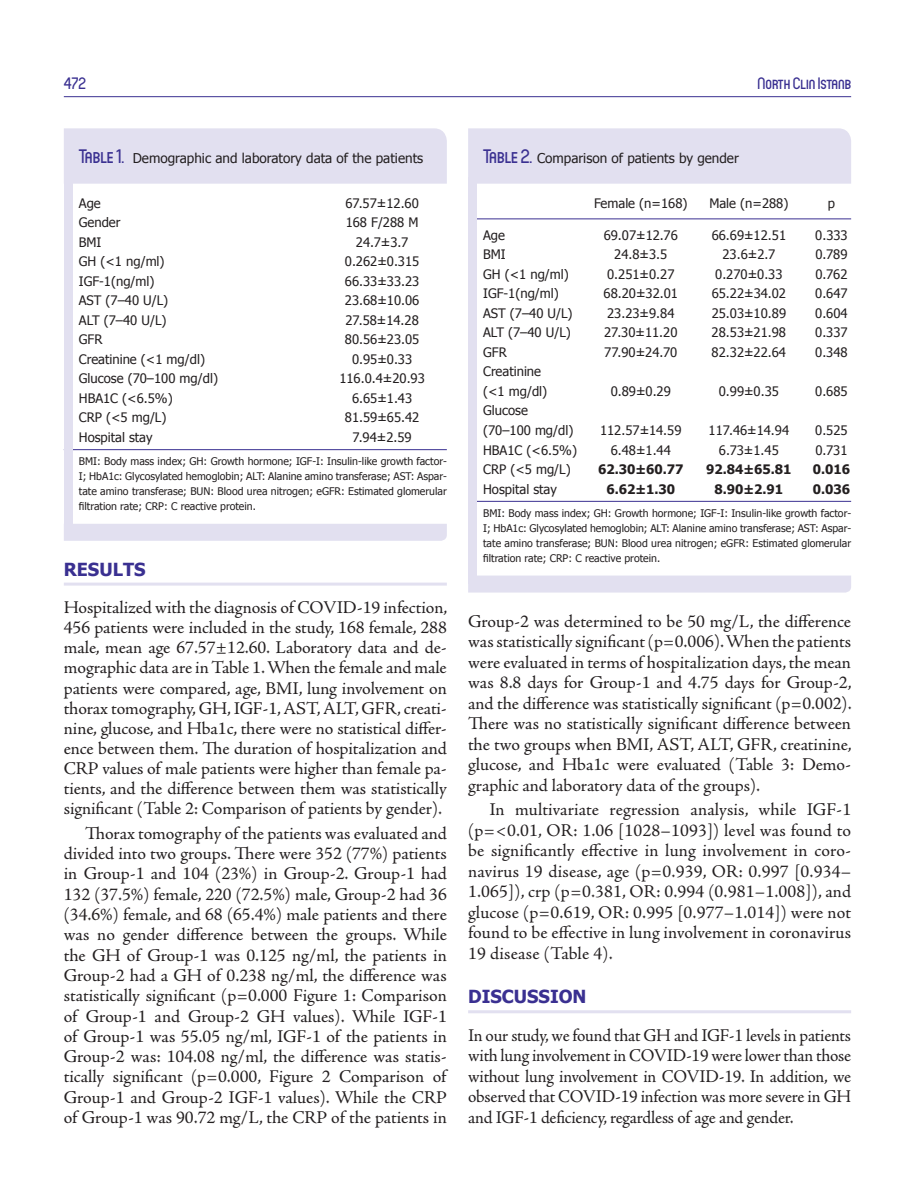
<style>
.page{position:relative;width:915px;height:1191px;background:#fff}
.page>*{position:absolute;margin:0;border:0;box-sizing:border-box;transform-origin:0 0}
._01__Yazı_Metni_NCI{font:18px/20.5px "Adobe Jenson Pro";letter-spacing:-.005em;color:#231f20;text-align:justify}
._06__Yazı_Konu_Basli{font:700 18px "Tahoma";color:#3a3091}
.t1{font:500 16.5px "Circula";color:#3a3091}
._07__Tablo_Baslik_NC{font:13.5px "Tahoma";color:#231f20}
.t2{font:13.05px/19.5px "Tahoma";color:#231f20}
.t3{font:700 13.05px "Tahoma";color:#231f20}
.t4{font:10.5px/15px "Tahoma";color:#231f20;text-align:justify}
.s1{font-family:"Circula";font-weight:500;font-size:19.5px;color:#3a3091}
</style>
<div class="page">
<hr style="left:64px;top:96px;width:786px;height:1px;background:#3a3091">
<hr style="left:64px;top:582px;width:382px;height:3px;background:#e2e0f0">
<hr style="left:468px;top:1010px;width:382px;height:3px;background:#e2e0f0">
<div style="left:64px;top:524px;width:382px;height:17px;background:#e2e0f0"></div>
<div style="left:64px;top:128px;width:382px;height:56px;background:#e2e0f0"></div>
<hr style="left:64px;top:449px;width:382px;height:1px;background:#3a3091">
<div style="left:64px;top:177px;width:8px;height:355px;background:#e2e0f0"></div>
<div style="left:468px;top:575px;width:382px;height:17px;background:#e2e0f0"></div>
<div style="left:468px;top:128px;width:382px;height:56px;background:#e2e0f0"></div>
<hr style="left:468px;top:501px;width:382px;height:1px;background:#3a3091">
<hr style="left:468px;top:218px;width:382px;height:1px;background:#3a3091">
<div style="left:468px;top:177px;width:8px;height:407px;background:#e2e0f0"></div>
<p class="t1" style="left:64px;top:73px;width:23px">472</p>
<p class="t1" style="left:757px;top:73px;width:95px">North Clin Istanb</p>
<p class="_07__Tablo_Baslik_NC" style="left:79px;top:149px;width:346px"><span class="s1">Table 1.</span> Demographic and laboratory data of the patients</p>
<p class="t2" style="left:79px;top:192px;width:23px">Age</p>
<p class="t2" style="left:345px;top:192px;width:75px">67.57±12.60</p>
<p class="t2" style="left:79px;top:212px;width:43px">Gender</p>
<p class="t2" style="left:345px;top:212px;width:74px">168 F/288 M</p>
<p class="t2" style="left:79px;top:231px;width:24px">BMI</p>
<p class="t2" style="left:356px;top:231px;width:54px">24.7±3.7</p>
<p class="t2" style="left:79px;top:251px;width:87px">GH (&lt;1 ng/ml)</p>
<p class="t2" style="left:345px;top:251px;width:76px">0.262±0.315</p>
<p class="t2" style="left:79px;top:270px;width:77px">IGF-1(ng/ml)</p>
<p class="t2" style="left:345px;top:270px;width:76px">66.33±33.23</p>
<p class="t2" style="left:79px;top:290px;width:91px">AST (7–40 U/L)</p>
<p class="t2" style="left:345px;top:290px;width:76px">23.68±10.06</p>
<p class="t2" style="left:79px;top:309px;width:89px">ALT (7–40 U/L)</p>
<p class="t2" style="left:345px;top:309px;width:75px">27.58±14.28</p>
<p class="t2" style="left:79px;top:329px;width:25px">GFR</p>
<p class="t2" style="left:345px;top:329px;width:76px">80.56±23.05</p>
<p class="t2" style="left:79px;top:348px;width:128px">Creatinine (&lt;1 mg/dl)</p>
<p class="t2" style="left:352px;top:348px;width:62px">0.95±0.33</p>
<p class="t2" style="left:79px;top:368px;width:141px">Glucose (70–100 mg/dl)</p>
<p class="t2" style="left:339px;top:368px;width:87px">116.0.4±20.93</p>
<p class="t2" style="left:79px;top:387px;width:95px">HBA1C (&lt;6.5%)</p>
<p class="t2" style="left:352px;top:387px;width:62px">6.65±1.43</p>
<p class="t2" style="left:79px;top:407px;width:89px">CRP (&lt;5 mg/L)</p>
<p class="t2" style="left:345px;top:407px;width:76px">81.59±65.42</p>
<p class="t2" style="left:79px;top:426px;width:75px">Hospital stay</p>
<p class="t2" style="left:352px;top:426px;width:61px">7.94±2.59</p>
<p class="t4" style="left:79px;top:453px;width:369px">BMI: Body mass index; GH: Growth hormone; IGF-I: Insulin-like growth factor-I; HbA1c: Glycosylated hemoglobin; ALT: Alanine amino transferase; AST: Aspar&shy;tate amino transferase; BUN: Blood urea nitrogen; eGFR: Estimated glomerular filtration rate; CRP: C reactive protein.</p>
<p class="_06__Yazı_Konu_Basli" style="left:64px;top:556px;width:83px">RESULTS</p>
<p class="_01__Yazı_Metni_NCI" style="left:64px;top:597px;width:385px;line-height:20.1px">Hospitalized with the diagnosis of COVID-19 infection, 456 patients were included in the study, 168 female, 288 male, mean age 67.57±12.60. Laboratory data and de&shy;mographic data are in Table 1. When the female and male patients were compared, age, BMI, lung involvement on thorax tomography, GH, IGF-1, AST, ALT, GFR, creati&shy;nine, glucose, and Hba1c, there were no statistical differ&shy;ence between them. The duration of hospitalization and CRP values of male patients were higher than female pa&shy;tients, and the difference between them was statistically significant (Table 2: Comparison of patients by gender).</p>
<p class="_01__Yazı_Metni_NCI" style="left:64px;top:823px;width:384px;text-indent:21px">Thorax tomography of the patients was evaluated and divided into two groups. There were 352 (77%) patients in Group-1 and 104 (23%) in Group-2. Group-1 had 132 (37.5%) female, 220 (72.5%) male, Group-2 had 36 (34.6%) female, and 68 (65.4%) male patients and there was no gender difference between the groups. While the GH of Group-1 was 0.125 ng/ml, the patients in Group-2 had a GH of 0.238 ng/ml, the difference was statistically significant (p=0.000 Figure 1: Comparison of Group-1 and Group-2 GH values). While IGF-1 of Group-1 was 55.05 ng/ml, IGF-1 of the patients in Group-2 was: 104.08 ng/ml, the difference was statis&shy;tically significant (p=0.000, Figure 2 Comparison of Group-1 and Group-2 IGF-1 values). While the CRP of Group-1 was 90.72 mg/L, the CRP of the patients in</p>
<p class="_07__Tablo_Baslik_NC" style="left:483px;top:149px;width:257px"><span class="s1">Table 2.</span> Comparison of patients by gender</p>
<p class="t2" style="left:594px;top:192px;width:95px">Female (n=168)</p>
<p class="t2" style="left:709px;top:192px;width:80px">Male (n=288)</p>
<p class="t2" style="left:827px;top:192px;width:9px">p</p>
<p class="t2" style="left:483px;top:225px;width:23px">Age</p>
<p class="t2" style="left:603px;top:225px;width:76px">69.07±12.76</p>
<p class="t2" style="left:711px;top:225px;width:76px">66.69±12.51</p>
<p class="t2" style="left:815px;top:225px;width:34px">0.333</p>
<p class="t2" style="left:483px;top:244px;width:24px">BMI</p>
<p class="t2" style="left:614px;top:244px;width:54px">24.8±3.5</p>
<p class="t2" style="left:722px;top:244px;width:54px">23.6±2.7</p>
<p class="t2" style="left:815px;top:244px;width:34px">0.789</p>
<p class="t2" style="left:483px;top:264px;width:87px">GH (&lt;1 ng/ml)</p>
<p class="t2" style="left:607px;top:264px;width:69px">0.251±0.27</p>
<p class="t2" style="left:715px;top:264px;width:69px">0.270±0.33</p>
<p class="t2" style="left:815px;top:264px;width:34px">0.762</p>
<p class="t2" style="left:483px;top:283px;width:77px">IGF-1(ng/ml)</p>
<p class="t2" style="left:603px;top:283px;width:76px">68.20±32.01</p>
<p class="t2" style="left:711px;top:283px;width:76px">65.22±34.02</p>
<p class="t2" style="left:814px;top:283px;width:34px">0.647</p>
<p class="t2" style="left:483px;top:303px;width:91px">AST (7–40 U/L)</p>
<p class="t2" style="left:607px;top:303px;width:69px">23.23±9.84</p>
<p class="t2" style="left:711px;top:303px;width:76px">25.03±10.89</p>
<p class="t2" style="left:814px;top:303px;width:34px">0.604</p>
<p class="t2" style="left:483px;top:322px;width:89px">ALT (7–40 U/L)</p>
<p class="t2" style="left:603px;top:322px;width:75px">27.30±11.20</p>
<p class="t2" style="left:711px;top:322px;width:76px">28.53±21.98</p>
<p class="t2" style="left:814px;top:322px;width:34px">0.337</p>
<p class="t2" style="left:483px;top:342px;width:25px">GFR</p>
<p class="t2" style="left:604px;top:342px;width:75px">77.90±24.70</p>
<p class="t2" style="left:711px;top:342px;width:76px">82.32±22.64</p>
<p class="t2" style="left:815px;top:342px;width:34px">0.348</p>
<p class="t2" style="left:483px;top:361px;width:66px">Creatinine (&lt;1 mg/dl)</p>
<p class="t2" style="left:610px;top:381px;width:62px">0.89±0.29</p>
<p class="t2" style="left:718px;top:381px;width:62px">0.99±0.35</p>
<p class="t2" style="left:814px;top:381px;width:34px">0.685</p>
<p class="t2" style="left:483px;top:400px;width:92px">Glucose (70–100 mg/dl)</p>
<p class="t2" style="left:600px;top:420px;width:83px">112.57±14.59</p>
<p class="t2" style="left:708px;top:420px;width:82px">117.46±14.94</p>
<p class="t2" style="left:814px;top:420px;width:34px">0.525</p>
<p class="t2" style="left:483px;top:439px;width:95px">HBA1C (&lt;6.5%)</p>
<p class="t2" style="left:610px;top:439px;width:62px">6.48±1.44</p>
<p class="t2" style="left:718px;top:439px;width:61px">6.73±1.45</p>
<p class="t2" style="left:815px;top:439px;width:34px">0.731</p>
<p class="t2" style="left:483px;top:459px;width:89px">CRP (&lt;5 mg/L)</p>
<p class="t3" style="left:598px;top:460px;width:87px">62.30±60.77</p>
<p class="t3" style="left:706px;top:460px;width:87px">92.84±65.81</p>
<p class="t3" style="left:812px;top:460px;width:39px">0.016</p>
<p class="t2" style="left:483px;top:478px;width:75px">Hospital stay</p>
<p class="t3" style="left:606px;top:479px;width:70px">6.62±1.30</p>
<p class="t3" style="left:714px;top:479px;width:70px">8.90±2.91</p>
<p class="t3" style="left:812px;top:479px;width:39px">0.036</p>
<p class="t4" style="left:483px;top:505px;width:369px">BMI: Body mass index; GH: Growth hormone; IGF-I: Insulin-like growth factor-I; HbA1c: Glycosylated hemoglobin; ALT: Alanine amino transferase; AST: Aspar&shy;tate amino transferase; BUN: Blood urea nitrogen; eGFR: Estimated glomerular filtration rate; CRP: C reactive protein.</p>
<p class="_01__Yazı_Metni_NCI" style="left:468px;top:611px;width:385px">Group-2 was determined to be 50 mg/L, the difference was statistically significant (p=0.006). When the patients were evaluated in terms of hospitalization days, the mean was 8.8 days for Group-1 and 4.75 days for Group-2, and the difference was statistically significant (p=0.002).<br>There was no statistically significant difference between the two groups when BMI, AST, ALT, GFR, creatinine, glucose, and Hba1c were evaluated (Table 3: Demo&shy;graphic and laboratory data of the groups).</p>
<p class="_01__Yazı_Metni_NCI" style="left:468px;top:800px;width:384px;text-indent:21px">In multivariate regression analysis, while IGF-1 (p=&lt;0.01, OR: 1.06 [1028–1093]) level was found to be significantly effective in lung involvement in coro&shy;navirus 19 disease, age (p=0.939, OR: 0.997 [0.934– 1.065]), crp (p=0.381, OR: 0.994 (0.981–1.008]), and glucose (p=0.619, OR: 0.995 [0.977–1.014]) were not found to be effective in lung involvement in coronavirus 19 disease (Table 4).</p>
<p class="_06__Yazı_Konu_Basli" style="left:468px;top:984px;width:120px">DISCUSSION</p>
<p class="_01__Yazı_Metni_NCI" style="left:468px;top:1025px;width:384px">In our study, we found that GH and IGF-1 levels in patients with lung involvement in COVID-19 were lower than those without lung involvement in COVID-19. In addition, we observed that COVID-19 infection was more severe in GH and IGF-1 deficiency, regardless of age and gender.</p>
</div>
